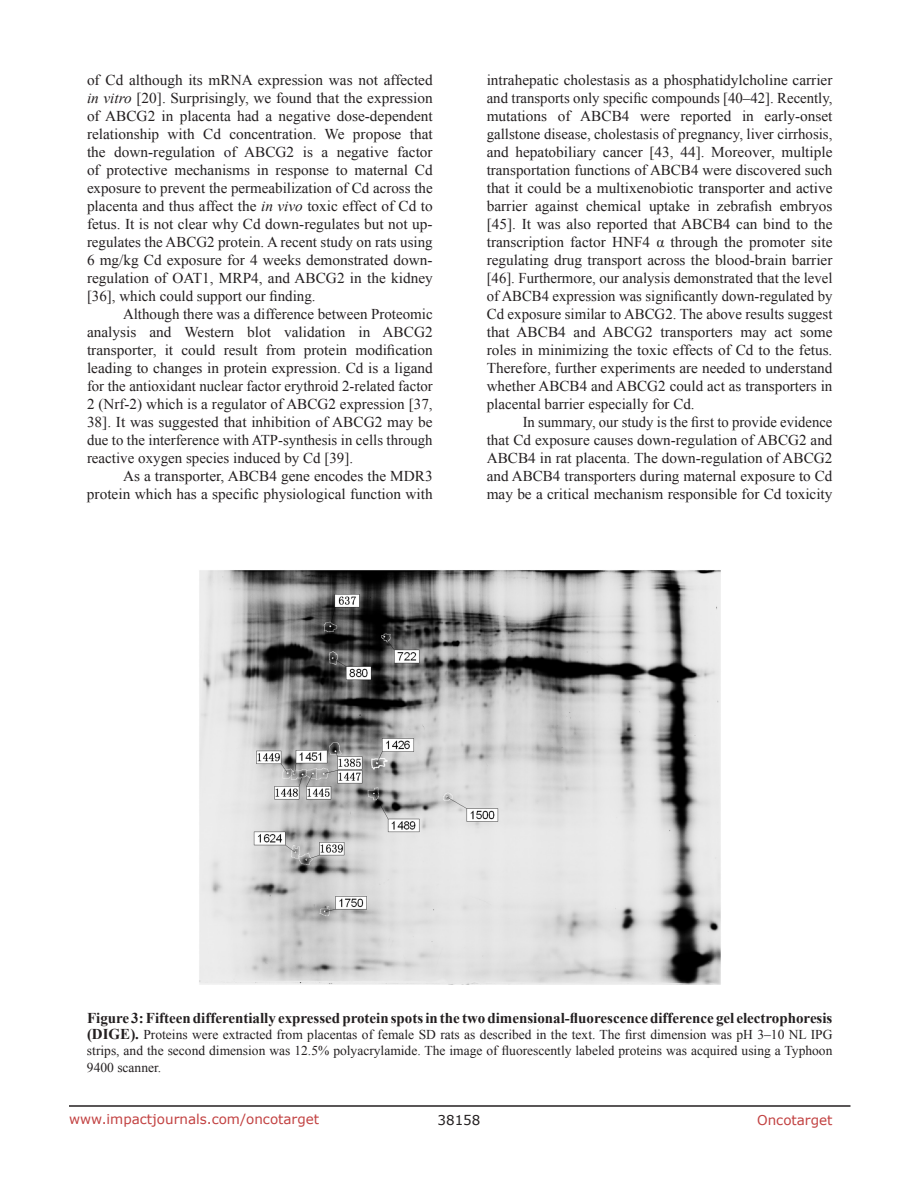
<style>
.page{position:relative;width:918px;height:1188px;background:#fff}
.page>*{position:absolute;margin:0;border:0;box-sizing:border-box;transform-origin:0 0}
.t1{font:15px/18px "Times New Roman";color:#231f20;text-align:justify}
.t2{font:700 15px "Times New Roman";color:#231f20}
.t3{font:13.5px/16.2px "Times New Roman";color:#231f20;text-align:justify}
.t4{font:13.5px "Verdana";color:#c24141}
.t5{font:13.5px "Verdana";color:#231f20}
.s1{font-style:italic}
.s2{font-weight:700;font-size:15px}
</style>
<div class="page">
<hr style="left:69px;top:1105px;width:781px;height:2px;background:#231f20">
<img style="left:199px;top:570px;width:522px;height:415px">
<p class="t1" style="left:87px;top:71px;width:347px">of Cd although its mRNA expression was not affected <span class="s1">in vitro</span> [20]. Surprisingly, we found that the expression of ABCG2 in placenta had a negative dose-dependent relationship with Cd concentration. We propose that the down-regulation of ABCG2 is a negative factor of protective mechanisms in response to maternal Cd exposure to prevent the permeabilization of Cd across the placenta and thus affect the <span class="s1">in vivo</span> toxic effect of Cd to fetus. It is not clear why Cd down-regulates but not up&shy;regulates the ABCG2 protein. A recent study on rats using 6 mg/kg Cd exposure for 4 weeks demonstrated down&shy;regulation of OAT1, MRP4, and ABCG2 in the kidney [36], which could support our finding.</p>
<p class="t1" style="left:87px;top:305px;width:347px;text-indent:36px">Although there was a difference between Proteomic analysis and Western blot validation in ABCG2 transporter, it could result from protein modification leading to changes in protein expression. Cd is a ligand for the antioxidant nuclear factor erythroid 2-related factor 2 (Nrf-2) which is a regulator of ABCG2 expression [37, 38]. It was suggested that inhibition of ABCG2 may be due to the interference with ATP-synthesis in cells through reactive oxygen species induced by Cd [39].</p>
<p class="t1" style="left:87px;top:467px;width:347px;text-align:right">As a transporter, ABCB4 gene encodes the MDR3 protein which has a specific physiological function with</p>
<p class="t1" style="left:487px;top:71px;width:347px">intrahepatic cholestasis as a phosphatidylcholine carrier and transports only specific compounds [40–42]. Recently, mutations of ABCB4 were reported in early-onset gallstone disease, cholestasis of pregnancy, liver cirrhosis, and hepatobiliary cancer [43, 44]. Moreover, multiple transportation functions of ABCB4 were discovered such that it could be a multixenobiotic transporter and active barrier against chemical uptake in zebrafish embryos [45]. It was also reported that ABCB4 can bind to the transcription factor HNF4 α through the promoter site regulating drug transport across the blood-brain barrier [46]. Furthermore, our analysis demonstrated that the level of ABCB4 expression was significantly down-regulated by Cd exposure similar to ABCG2. The above results suggest that ABCB4 and ABCG2 transporters may act some roles in minimizing the toxic effects of Cd to the fetus.<br>Therefore, further experiments are needed to understand whether ABCB4 and ABCG2 could act as transporters in placental barrier especially for Cd.</p>
<p class="t1" style="left:487px;top:413px;width:347px;text-indent:36px">In summary, our study is the first to provide evidence that Cd exposure causes down-regulation of ABCG2 and ABCB4 in rat placenta. The down-regulation of ABCG2 and ABCB4 transporters during maternal exposure to Cd may be a critical mechanism responsible for Cd toxicity</p>
<p class="t2" style="left:87px;top:1008px;width:747px">Figure 3: Fifteen differentially expressed protein spots in the two dimensional-fluorescence difference gel electrophoresis</p>
<p class="t3" style="left:87px;top:1026px;width:747px"><span class="s2">(DIGE).</span> Proteins were extracted from placentas of female SD rats as described in the text. The first dimension was pH 3–10 NL IPG strips, and the second dimension was 12.5% polyacrylamide. The image of fluorescently labeled proteins was acquired using a Typhoon 9400 scanner.</p>
<p class="t4" style="left:69px;top:1110px;width:252px">www.impactjournals.com/oncotarget</p>
<p class="t5" style="left:438px;top:1111px;width:44px">38158</p>
<p class="t4" style="left:757px;top:1111px;width:77px">Oncotarget</p>
</div>
